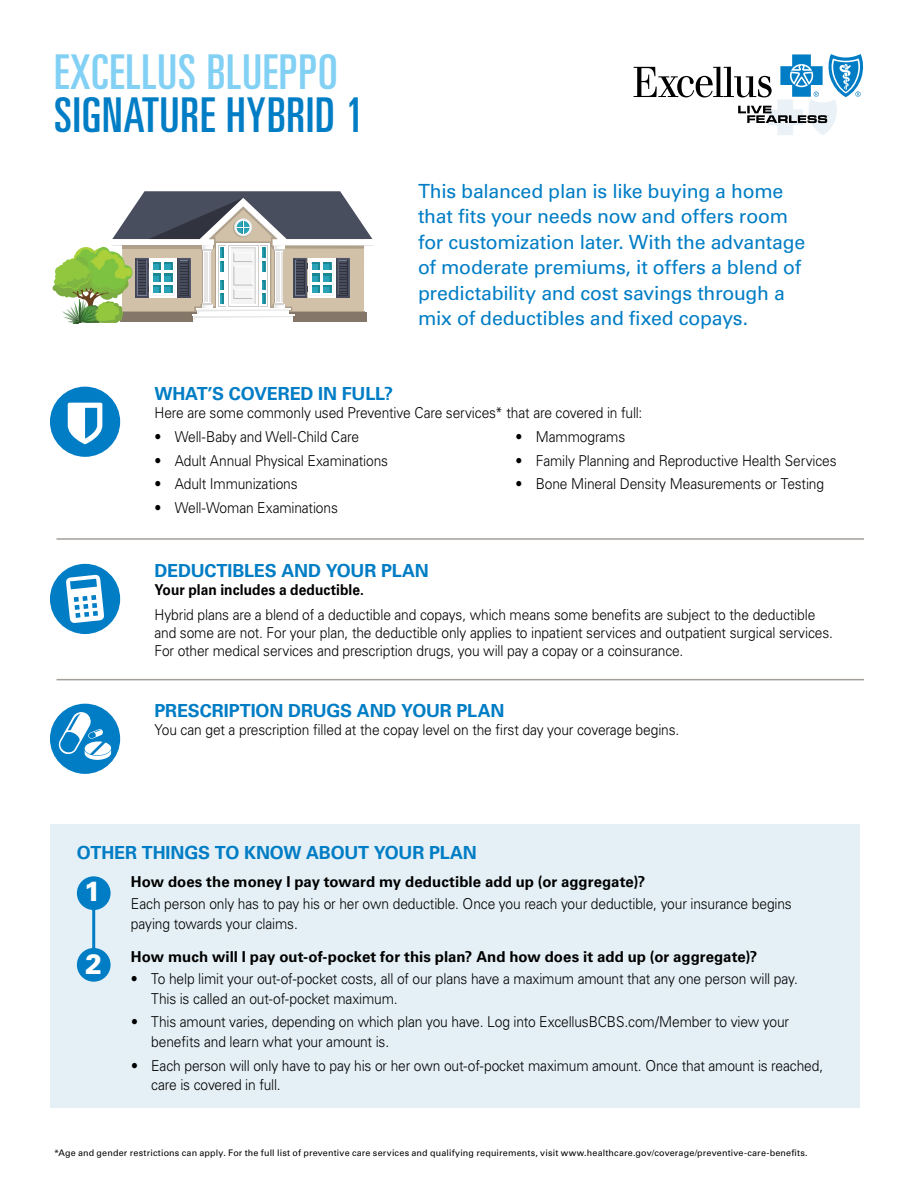
<style>
.page{position:relative;width:918px;height:1188px;background:#fff}
.page>*{position:absolute;margin:0;border:0;box-sizing:border-box;transform-origin:0 0}
.t1{font:ultra-condensed 48px "Univers LT Std";letter-spacing:.02em;color:#007dc5}
.t2{font:ultra-condensed 48px "Univers LT Std";letter-spacing:.02em;color:#82d1f5}
.t3{font:900 27.75px "Univers LT Std";color:#fff;scale:.92 1}
.t4{font:19.5px/25.5px "Univers LT Std";letter-spacing:-.015em;color:#007dc5}
.t5{font:700 18px "Univers LT Std";letter-spacing:-.01em;color:#007dc5}
.t6{font:300 15px/19.5px "Univers LT Std";letter-spacing:-.01em;color:#000;scale:.92 1}
.t7{font:700 15px "Univers LT Std";color:#000}
.t8{font:700 15px "Univers LT Std";color:#000;scale:.92 1}
.t9{font:9px "Univers LT Std";letter-spacing:.02em;color:#000}
</style>
<div class="page">
<svg style="left:634px;top:54px;width:230px;height:81px"></svg>
<div style="left:52px;top:706px;width:66px;height:66px;background:#007dc5;border-radius:50%"></div>
<div style="left:50px;top:704px;width:70px;height:70px;border:4px solid #007dc5;border-radius:50%"></div>
<svg style="left:57px;top:711px;width:56px;height:49px"></svg>
<div style="left:52px;top:566px;width:66px;height:66px;background:#007dc5;border-radius:50%"></div>
<div style="left:50px;top:564px;width:70px;height:70px;border:4px solid #007dc5;border-radius:50%"></div>
<svg style="left:66px;top:575px;width:38px;height:48px"></svg>
<div style="left:52px;top:389px;width:66px;height:66px;background:#007dc5;border-radius:50%"></div>
<div style="left:50px;top:387px;width:70px;height:70px;border:4px solid #007dc5;border-radius:50%"></div>
<svg style="left:68px;top:403px;width:34px;height:41px"></svg>
<hr style="left:57px;top:679px;width:807px;height:1px;background:#a49e99">
<hr style="left:57px;top:538px;width:807px;height:2px;background:#a49e99">
<div style="left:50px;top:825px;width:810px;height:283px;background:#e4f0f5"></div>
<hr style="left:92px;top:897px;width:3px;height:70px;background:#007dc5">
<div style="left:77px;top:876px;width:34px;height:34px;background:#007dc5;border-radius:50%"></div>
<div style="left:77px;top:948px;width:34px;height:34px;background:#007dc5;border-radius:50%"></div>
<svg style="left:53px;top:191px;width:319px;height:133px"></svg>
<h1 class="t2" style="left:54px;top:44px;width:285px">EXCELLUS BLUEPPO</h1>
<h1 class="t1" style="left:54px;top:88px;width:311px">SIGNATURE HYBRID 1</h1>
<p class="t4" style="left:418px;top:178px;width:389px">This balanced plan is like buying a home that fits your needs now and offers room for customization later. With the advantage of moderate premiums, it offers a blend of predictability and cost savings through a mix of deductibles and fixed copays.</p>
<p class="t5" style="left:154px;top:383px;width:240px">WHAT’S COVERED IN FULL?</p>
<p class="t6" style="left:154px;top:403px;width:532px">Here are some commonly used Preventive Care services* that are covered in full:</p>
<p class="t6" style="left:154px;top:427px;width:224px">• Well-Baby and Well-Child Care</p>
<p class="t6" style="left:154px;top:450px;width:256px">• Adult Annual Physical Examinations</p>
<p class="t6" style="left:154px;top:474px;width:157px">• Adult Immunizations</p>
<p class="t6" style="left:154px;top:498px;width:201px">• Well-Woman Examinations</p>
<p class="t6" style="left:516px;top:427px;width:121px">• Mammograms</p>
<p class="t6" style="left:516px;top:450px;width:351px">• Family Planning and Reproductive Health Services</p>
<p class="t6" style="left:516px;top:474px;width:337px">• Bone Mineral Density Measurements or Testing</p>
<p class="t5" style="left:154px;top:560px;width:276px">DEDUCTIBLES AND YOUR PLAN</p>
<p class="t8" style="left:154px;top:581px;width:229px">Your plan includes a deductible.</p>
<p class="t6" style="left:154px;top:605px;width:739px;line-height:18px">Hybrid plans are a blend of a deductible and copays, which means some benefits are subject to the deductible and some are not. For your plan, the deductible only applies to inpatient services and outpatient surgical services.<br>For other medical services and prescription drugs, you will pay a copay or a coinsurance.</p>
<p class="t5" style="left:154px;top:700px;width:351px">PRESCRIPTION DRUGS AND YOUR PLAN</p>
<p class="t6" style="left:154px;top:720px;width:572px">You can get a prescription filled at the copay level on the first day your coverage begins.</p>
<p class="t5" style="left:77px;top:841px;width:402px">OTHER THINGS TO KNOW ABOUT YOUR PLAN</p>
<h2 class="t3" style="left:84px;top:874px;width:20px">1</h2>
<p class="t7" style="left:131px;top:873px;width:516px">How does the money I pay toward my deductible add up (or aggregate)?</p>
<p class="t6" style="left:131px;top:894px;width:720px">Each person only has to pay his or her own deductible. Once you reach your deductible, your insurance begins paying towards your claims.</p>
<p class="t7" style="left:131px;top:948px;width:628px">How much will I pay out-of-pocket for this plan? And how does it add up (or aggregate)?</p>
<p class="t6" style="left:151px;top:969px;width:704px;text-indent:-20px">• To help limit your out-of-pocket costs, all of our plans have a maximum amount that any one person will pay.<br>This is called an out-of-pocket maximum.</p>
<p class="t6" style="left:151px;top:1012px;width:695px;text-indent:-20px">• This amount varies, depending on which plan you have. Log into ExcellusBCBS.com/Member to view your benefits and learn what your amount is.</p>
<p class="t6" style="left:151px;top:1056px;width:732px;text-indent:-20px">• Each person will only have to pay his or her own out-of-pocket maximum amount. Once that amount is reached, care is covered in full.</p>
<h2 class="t3" style="left:85px;top:947px;width:20px">2</h2>
<p class="t9" style="left:54px;top:1147px;width:755px">*Age and gender restrictions can apply. For the full list of preventive care services and qualifying requirements, visit www.healthcare.gov/coverage/preventive-care-benefits.</p>
</div>
